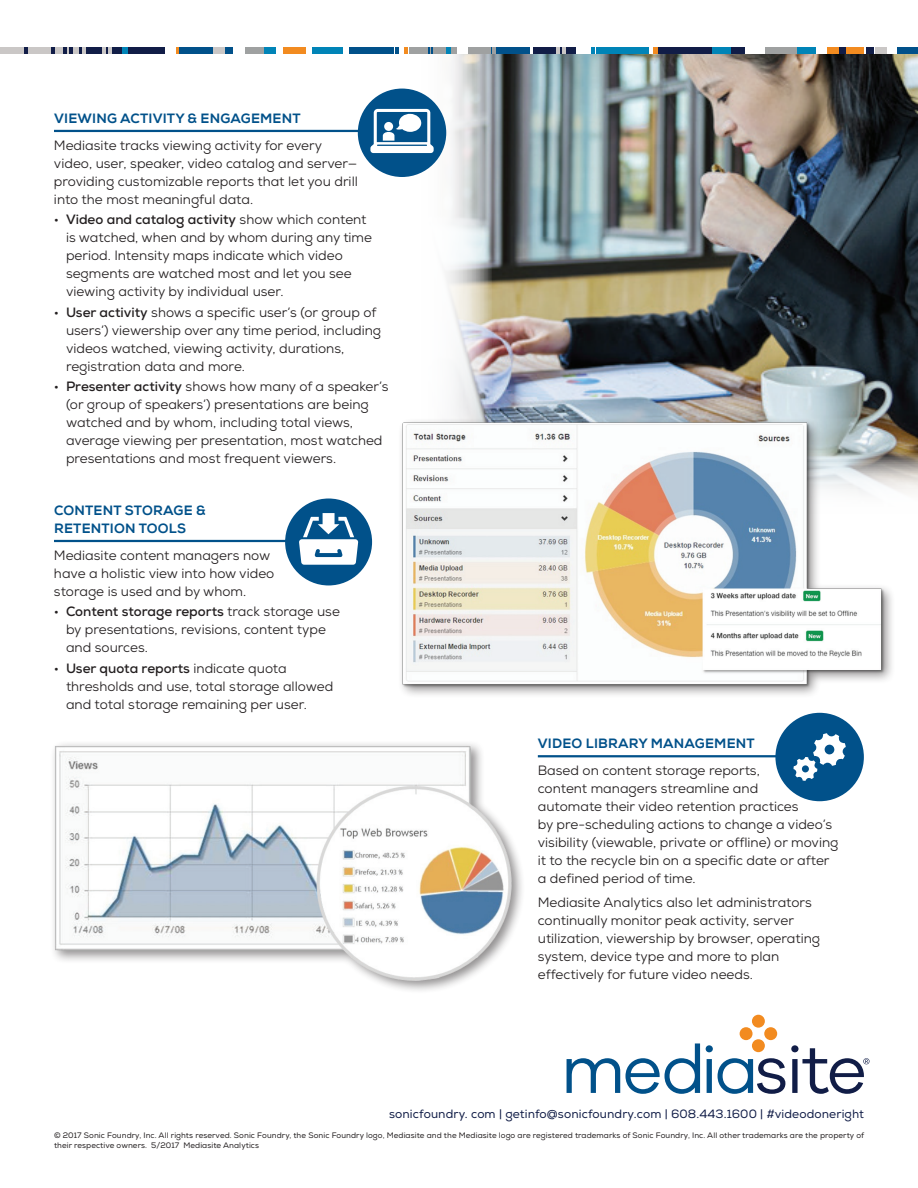
<style>
.page{position:relative;width:918px;height:1188px;background:#fff}
.page>*{position:absolute;margin:0;border:0;box-sizing:border-box;transform-origin:0 0}
.t1{font:13.5px/18px "Nexa";color:#231f20}
.t2{font:13.5px/18px "Nexa X Bold";letter-spacing:.015em;color:#01518a}
.t3{font:12px "Nexa";letter-spacing:.01em;color:#111d47}
.t4{font:7.95px/9.4px "Nexa";letter-spacing:.01em;color:#231f20}
.s1{font-weight:700}
</style>
<div class="page">
<img style="left:579px;top:54px;width:339px;height:322px">
<img style="left:373px;top:54px;width:206px;height:322px">
<svg style="left:226px;top:376px;width:692px;height:178px"></svg>
<div style="left:122px;top:47px;width:43px;height:7px;background:#111d47"></div>
<div style="left:866px;top:47px;width:8px;height:7px;background:#111d47"></div>
<svg style="left:176px;top:47px;width:4px;height:7px"></svg>
<div style="left:180px;top:47px;width:53px;height:7px;background:#01518a"></div>
<div style="left:245px;top:47px;width:27px;height:7px;background:#9fa1a1"></div>
<div style="left:265px;top:47px;width:11px;height:7px;background:#0084b7"></div>
<div style="left:117px;top:47px;width:11px;height:7px;background:#0084b7"></div>
<div style="left:283px;top:47px;width:22px;height:7px;background:#f28b20"></div>
<div style="left:897px;top:47px;width:21px;height:7px;background:#01518a"></div>
<div style="left:213px;top:47px;width:11px;height:7px;background:#cac7c6"></div>
<div style="left:875px;top:47px;width:11px;height:7px;background:#cac7c6"></div>
<div style="left:0;top:47px;width:79px;height:7px;background:#cac7c6"></div>
<div style="left:79px;top:47px;width:43px;height:7px;background:#111d47"></div>
<svg style="left:24px;top:47px;width:3px;height:7px"></svg>
<svg style="left:52px;top:47px;width:3px;height:7px"></svg>
<svg style="left:64px;top:47px;width:9px;height:7px"></svg>
<svg style="left:82px;top:47px;width:3px;height:7px"></svg>
<svg style="left:102px;top:47px;width:10px;height:7px"></svg>
<div style="left:533px;top:47px;width:43px;height:7px;background:#111d47"></div>
<svg style="left:557px;top:47px;width:9px;height:7px"></svg>
<div style="left:409px;top:47px;width:47px;height:7px;background:#9fa1a1"></div>
<svg style="left:395px;top:47px;width:13px;height:7px"></svg>
<div style="left:349px;top:47px;width:45px;height:7px;background:#01518a"></div>
<div style="left:312px;top:47px;width:30px;height:7px;background:#0084b7"></div>
<svg style="left:446px;top:47px;width:5px;height:7px"></svg>
<svg style="left:428px;top:47px;width:5px;height:7px"></svg>
<div style="left:597px;top:47px;width:52px;height:7px;background:#0084b7"></div>
<svg style="left:591px;top:47px;width:4px;height:7px"></svg>
<div style="left:490px;top:47px;width:40px;height:7px;background:#01518a"></div>
<div style="left:653px;top:47px;width:10px;height:7px;background:#f28b20"></div>
<div style="left:658px;top:47px;width:87px;height:7px;background:#111d47"></div>
<svg style="left:493px;top:47px;width:3px;height:7px"></svg>
<div style="left:765px;top:47px;width:44px;height:7px;background:#9fa1a1"></div>
<div style="left:797px;top:47px;width:18px;height:7px;background:#0084b7"></div>
<div style="left:827px;top:47px;width:37px;height:7px;background:#f28b20"></div>
<div style="left:468px;top:47px;width:23px;height:7px;background:#9fa1a1"></div>
<div style="left:713px;top:47px;width:18px;height:7px;background:#0084b7"></div>
<div style="left:839px;top:47px;width:6px;height:7px;background:#111d47"></div>
<svg style="left:567px;top:1043px;width:133px;height:51px"></svg>
<svg style="left:706px;top:1045px;width:79px;height:49px"></svg>
<div style="left:764px;top:1027px;width:13px;height:13px;background:#f28b20;border-radius:50%"></div>
<div style="left:740px;top:1027px;width:13px;height:13px;background:#f28b20;border-radius:50%"></div>
<div style="left:752px;top:1039px;width:13px;height:13px;background:#f28b20;border-radius:50%"></div>
<div style="left:752px;top:1015px;width:13px;height:13px;background:#f28b20;border-radius:50%"></div>
<svg style="left:791px;top:1045px;width:78px;height:49px"></svg>
<div style="left:50px;top:740px;width:475px;height:254px;background:#231f20;opacity:.5"></div>
<img style="left:52px;top:743px;width:460px;height:238px">
<hr style="left:54px;top:540px;width:291px;height:2px;background:#01518a">
<hr style="left:538px;top:755px;width:301px;height:2px;background:#01518a">
<div style="left:398px;top:417px;width:499px;height:283px;background:#231f20;opacity:.5"></div>
<img style="left:402px;top:421px;width:483px;height:268px">
<div style="left:775px;top:713px;width:89px;height:88px;background:#01518a;border-radius:50%"></div>
<svg style="left:794px;top:733px;width:52px;height:48px"></svg>
<div style="left:285px;top:499px;width:87px;height:86px;background:#01518a;border-radius:50%"></div>
<svg style="left:299px;top:513px;width:59px;height:52px"></svg>
<hr style="left:54px;top:130px;width:347px;height:2px;background:#01518a">
<div style="left:358px;top:89px;width:88px;height:88px;background:#01518a;border-radius:50%"></div>
<svg style="left:370px;top:109px;width:64px;height:44px"></svg>
<p class="t2" style="left:54px;top:109px;width:248px">VIEWING ACTIVITY &amp; ENGAGEMENT</p>
<p class="t1" style="left:54px;top:136px;width:306px">Mediasite tracks viewing activity for every video, user, speaker, video catalog and server— providing customizable reports that let you drill into the most meaningful data.</p>
<p class="t1" style="left:66px;top:210px;width:308px;text-indent:-12px">• <span class="s1">Video and catalog activity</span> show which content is watched, when and by whom during any time period. Intensity maps indicate which video segments are watched most and let you see viewing activity by individual user.</p>
<p class="t1" style="left:66px;top:303px;width:317px;text-indent:-12px">• <span class="s1">User activity</span> shows a specific user’s (or group of users’) viewership over any time period, including videos watched, viewing activity, durations, registration data and more.</p>
<p class="t1" style="left:66px;top:377px;width:324px;text-indent:-12px">• <span class="s1">Presenter activity</span> shows how many of a speaker’s (or group of speakers’) presentations are being watched and by whom, including total views, average viewing per presentation, most watched presentations and most frequent viewers.</p>
<p class="t2" style="left:54px;top:501px;width:153px">CONTENT STORAGE &amp;<br>RETENTION TOOLS</p>
<p class="t1" style="left:54px;top:546px;width:222px">Mediasite content managers now have a holistic view into how video storage is used and by whom.</p>
<p class="t1" style="left:66px;top:603px;width:275px;text-indent:-12px">• <span class="s1">Content storage reports</span> track storage use by presentations, revisions, content type and sources.</p>
<p class="t1" style="left:66px;top:659px;width:269px;text-indent:-12px">• <span class="s1">User quota reports</span> indicate quota thresholds and use, total storage allowed and total storage remaining per user.</p>
<p class="t2" style="left:538px;top:735px;width:218px">VIDEO LIBRARY MANAGEMENT</p>
<p class="t1" style="left:538px;top:761px;width:302px">Based on content storage reports,<br>content managers streamline and<br>automate their video retention practices<br>by pre-scheduling actions to change a video’s visibility (viewable, private or offline) or moving it to the recycle bin on a specific date or after a defined period of time.</p>
<p class="t1" style="left:538px;top:893px;width:284px">Mediasite Analytics also let administrators continually monitor peak activity, server utilization, viewership by browser, operating system, device type and more to plan effectively for future video needs.</p>
<p class="t3" style="left:389px;top:1106px;width:476px">sonicfoundry. com | getinfo@sonicfoundry.com | 608.443.1600 | #videodoneright</p>
<p class="t4" style="left:54px;top:1131px;width:812px">© 2017 Sonic Foundry, Inc. All rights reserved. Sonic Foundry, the Sonic Foundry logo, Mediasite and the Mediasite logo are registered trademarks of Sonic Foundry, Inc. All other trademarks are the property of their respective owners. 5/2017 Mediasite Analytics</p>
</div>
